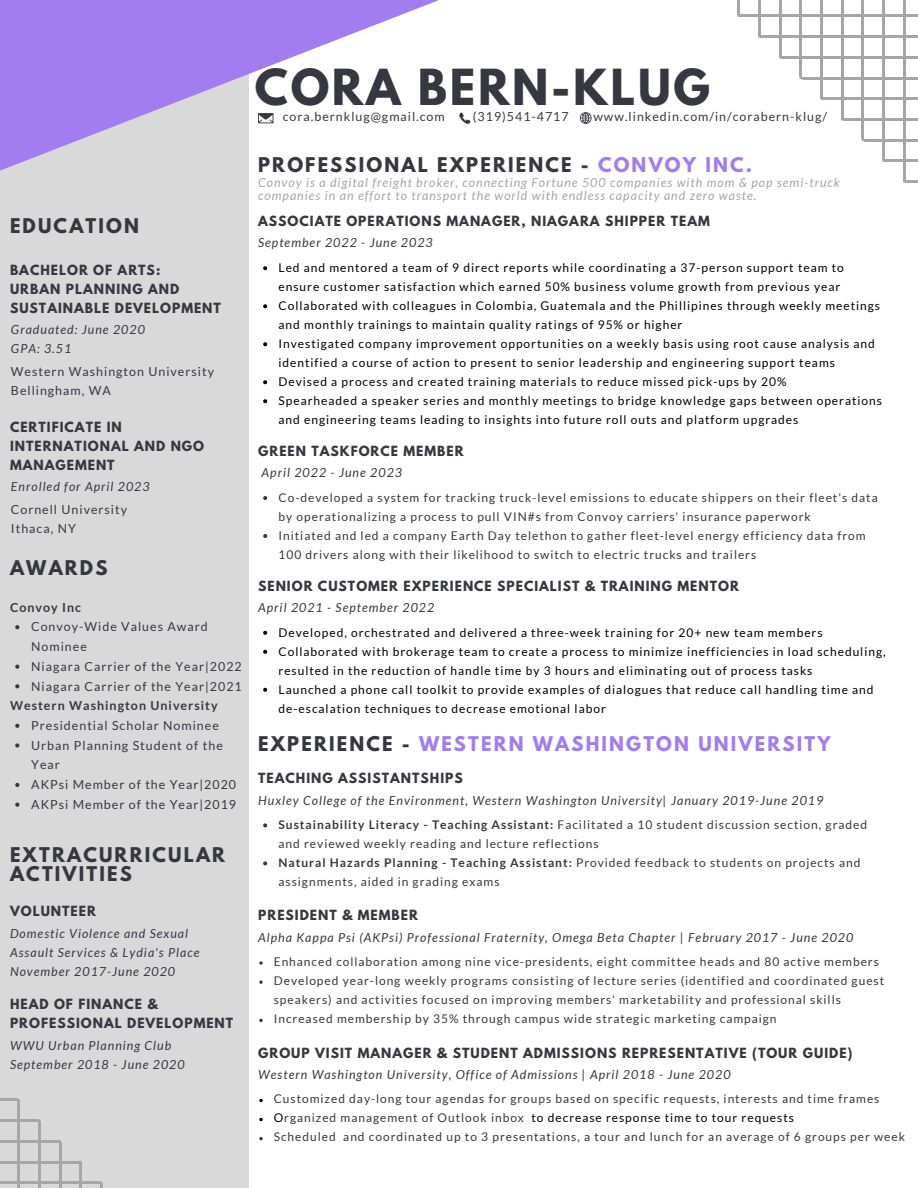
<style>
.page{position:relative;width:918px;height:1188px;background:#fff}
.page>*{position:absolute;margin:0;border:0;box-sizing:border-box;transform-origin:0 0}
.t1{font:700 44.1px "League Spartan";letter-spacing:.06em;color:#373741}
.t2{font:700 18px "League Spartan";letter-spacing:.12em;color:#373741}
.t3{font:700 18px "League Spartan";letter-spacing:.12em;color:#a37def}
.t4{font:italic 12.45px/19.2px "Lato";letter-spacing:.08em;color:#373741}
.t5{font:700 12.45px/19.2px "League Spartan";letter-spacing:.08em;color:#373741}
.t6{font:12.45px/19.6px "Lato";letter-spacing:.08em;color:#373741}
.t7{font:italic 12.45px/12.5px "Lato";letter-spacing:.08em;color:#a6a6a6}
.t8{font:700 12.45px "Lato";letter-spacing:.08em;color:#373741}
.t9{font:12px/19px "Lato";letter-spacing:.08em;color:#000}
.t10{font:12px/19px "Lato";letter-spacing:.08em;color:#373741}
.s1{color:#a37def}
.s2{color:#373741}
.s3{font-weight:700}
</style>
<div class="page">
<div style="left:0;top:0;width:249px;height:1188px;background:#d9d9d9"></div>
<svg style="left:812px;top:0;width:106px;height:183px"></svg>
<svg style="left:0;top:0;width:812px;height:171px"></svg>
<svg style="left:258px;top:113px;width:15px;height:10px"></svg>
<svg style="left:459px;top:113px;width:12px;height:11px"></svg>
<svg style="left:580px;top:112px;width:11px;height:11px"></svg>
<svg style="left:259px;top:961px;width:4px;height:4px"></svg>
<svg style="left:15px;top:625px;width:4px;height:4px"></svg>
<svg style="left:15px;top:665px;width:4px;height:4px"></svg>
<svg style="left:15px;top:684px;width:4px;height:4px"></svg>
<svg style="left:15px;top:724px;width:4px;height:4px"></svg>
<svg style="left:15px;top:743px;width:4px;height:5px"></svg>
<svg style="left:15px;top:783px;width:4px;height:4px"></svg>
<svg style="left:15px;top:803px;width:4px;height:4px"></svg>
<svg style="left:263px;top:496px;width:4px;height:4px"></svg>
<svg style="left:263px;top:534px;width:4px;height:4px"></svg>
<svg style="left:263px;top:631px;width:4px;height:4px"></svg>
<svg style="left:263px;top:650px;width:4px;height:4px"></svg>
<svg style="left:263px;top:688px;width:4px;height:4px"></svg>
<svg style="left:263px;top:266px;width:4px;height:4px"></svg>
<svg style="left:263px;top:304px;width:4px;height:4px"></svg>
<svg style="left:263px;top:342px;width:4px;height:4px"></svg>
<svg style="left:263px;top:380px;width:4px;height:4px"></svg>
<svg style="left:263px;top:399px;width:4px;height:4px"></svg>
<svg style="left:263px;top:823px;width:4px;height:4px"></svg>
<svg style="left:263px;top:861px;width:4px;height:4px"></svg>
<svg style="left:0;top:980px;width:263px;height:208px"></svg>
<svg style="left:259px;top:1099px;width:4px;height:3px"></svg>
<svg style="left:259px;top:1118px;width:4px;height:3px"></svg>
<svg style="left:259px;top:1137px;width:4px;height:3px"></svg>
<p class="t2" style="left:10px;top:217px;width:130px">EDUCATION</p>
<p class="t5" style="left:10px;top:262px;width:152px">BACHELOR OF ARTS:</p>
<p class="t5" style="left:10px;top:281px;width:212px">URBAN PLANNING AND<br>SUSTAINABLE DEVELOPMENT</p>
<p class="t4" style="left:11px;top:320px;width:135px">Graduated: June 2020</p>
<p class="t4" style="left:11px;top:339px;width:62px">GPA: 3.51</p>
<p class="t6" style="left:11px;top:361px;width:205px">Western Washington University</p>
<p class="t6" style="left:11px;top:380px;width:101px">Bellingham, WA</p>
<p class="t5" style="left:10px;top:419px;width:196px">CERTIFICATE IN<br>INTERNATIONAL AND NGO<br>MANAGEMENT</p>
<p class="t4" style="left:11px;top:477px;width:140px">Enrolled for April 2023</p>
<p class="t6" style="left:11px;top:499px;width:118px">Cornell University</p>
<p class="t6" style="left:11px;top:518px;width:66px">Ithaca, NY</p>
<p class="t2" style="left:10px;top:559px;width:99px">AWARDS</p>
<p class="t8" style="left:10px;top:599px;width:73px">Convoy Inc</p>
<p class="t6" style="left:31px;top:617px;width:178px">Convoy-Wide Values Award<br>Nominee</p>
<p class="t6" style="left:31px;top:656px;width:212px">Niagara Carrier of the Year|2022</p>
<p class="t6" style="left:31px;top:676px;width:212px">Niagara Carrier of the Year|2021</p>
<p class="t6" style="left:31px;top:715px;width:189px">Presidential Scholar Nominee</p>
<p class="t6" style="left:31px;top:735px;width:193px">Urban Planning Student of the<br>Year</p>
<p class="t6" style="left:31px;top:774px;width:206px">AKPsi Member of the Year|2020</p>
<p class="t6" style="left:31px;top:794px;width:206px">AKPsi Member of the Year|2019</p>
<p class="t8" style="left:10px;top:698px;width:209px">Western Washington University</p>
<p class="t2" style="left:10px;top:845px;width:217px">EXTRACURRICULAR</p>
<p class="t2" style="left:10px;top:865px;width:123px">ACTIVITIES</p>
<p class="t5" style="left:10px;top:903px;width:87px">VOLUNTEER</p>
<p class="t4" style="left:10px;top:923px;width:191px">Domestic Violence and Sexual<br>Assault Services &amp; Lydia's Place<br>November 2017-June 2020</p>
<p class="t5" style="left:10px;top:996px;width:225px">HEAD OF FINANCE &amp;<br>PROFESSIONAL DEVELOPMENT</p>
<p class="t4" style="left:10px;top:1035px;width:163px">WWU Urban Planning Club</p>
<p class="t4" style="left:10px;top:1054px;width:176px">September 2018 - June 2020</p>
<p class="t1" style="left:255px;top:65px;width:457px">CORA BERN-KLUG</p>
<p class="t6" style="left:283px;top:106px;width:163px">cora.bernklug@gmail.com</p>
<p class="t6" style="left:473px;top:106px;width:97px">(319)541-4717</p>
<p class="t6" style="left:593px;top:106px;width:235px">www.linkedin.com/in/corabern-klug/</p>
<p class="t2" style="left:258px;top:155px;width:495px">PROFESSIONAL EXPERIENCE - <span class="s1">CONVOY INC.</span></p>
<p class="t7" style="left:258px;top:176px;width:583px">Convoy is a digital freight broker, connecting Fortune 500 companies with mom &amp; pop semi-truck companies in an effort to transport the world with endless capacity and zero waste.</p>
<p class="t5" style="left:258px;top:213px;width:453px">ASSOCIATE OPERATIONS MANAGER, NIAGARA SHIPPER TEAM</p>
<p class="t4" style="left:258px;top:233px;width:176px">September 2022 - June 2023</p>
<p class="t9" style="left:279px;top:258px;width:567px">Led and mentored a team of 9 direct reports while coordinating a 37-person support team to ensure customer satisfaction which earned 50% business volume growth from previous year</p>
<p class="t9" style="left:279px;top:296px;width:603px">Collaborated with colleagues in Colombia, Guatemala and the Phillipines through weekly meetings and monthly trainings to maintain quality ratings of 95% or higher</p>
<p class="t9" style="left:279px;top:334px;width:598px">Investigated company improvement opportunities on a weekly basis using root cause analysis and identified a course of action to present to senior leadership and engineering support teams</p>
<p class="t9" style="left:279px;top:372px;width:509px">Devised a process and created training materials to reduce missed pick-ups by 20%</p>
<p class="t9" style="left:279px;top:391px;width:605px">Spearheaded a speaker series and monthly meetings to bridge knowledge gaps between operations and engineering teams leading to insights into future roll outs and platform upgrades</p>
<p class="t5" style="left:258px;top:443px;width:207px">GREEN TASKFORCE MEMBER</p>
<p class="t4" style="left:262px;top:463px;width:142px">April 2022 - June 2023</p>
<p class="t10" style="left:279px;top:488px;width:601px">Co-developed a system for tracking truck-level emissions to educate shippers on their fleet's data by operationalizing a process to pull VIN#s from Convoy carriers' insurance paperwork</p>
<p class="t10" style="left:279px;top:526px;width:589px">Initiated and led a company Earth Day telethon to gather fleet-level energy efficiency data from<br>100 drivers along with their likelihood to switch to electric trucks and trailers</p>
<p class="t5" style="left:258px;top:578px;width:482px">SENIOR CUSTOMER EXPERIENCE SPECIALIST &amp; TRAINING MENTOR</p>
<p class="t4" style="left:258px;top:598px;width:178px">April 2021 - September 2022</p>
<p class="t9" style="left:279px;top:623px;width:546px">Developed, orchestrated and delivered a three-week training for 20+ new team members</p>
<p class="t9" style="left:279px;top:642px;width:609px">Collaborated with brokerage team to create a process to minimize inefficiencies in load scheduling, resulted in the reduction of handle time by 3 hours and eliminating out of process tasks</p>
<p class="t9" style="left:279px;top:680px;width:597px">Launched a phone call toolkit to provide examples of dialogues that reduce call handling time and de-escalation techniques to decrease emotional labor</p>
<p class="t3" style="left:258px;top:735px;width:574px"><span class="s2">EXPERIENCE -</span> WESTERN WASHINGTON UNIVERSITY</p>
<p class="t5" style="left:258px;top:770px;width:206px">TEACHING ASSISTANTSHIPS</p>
<p class="t4" style="left:258px;top:790px;width:567px">Huxley College of the Environment, Western Washington University| January 2019-June 2019</p>
<p class="t10" style="left:279px;top:815px;width:590px"><span class="s3">Sustainability Literacy - Teaching Assistant:</span> Facilitated a 10 student discussion section, graded and reviewed weekly reading and lecture reflections</p>
<p class="t10" style="left:279px;top:853px;width:583px"><span class="s3">Natural Hazards Planning - Teaching Assistant:</span> Provided feedback to students on projects and assignments, aided in grading exams</p>
<p class="t5" style="left:258px;top:907px;width:161px">PRESIDENT &amp; MEMBER</p>
<p class="t4" style="left:258px;top:927px;width:597px">Alpha Kappa Psi (AKPsi) Professional Fraternity, Omega Beta Chapter | February 2017 - June 2020</p>
<p class="t10" style="left:274px;top:952px;width:607px">Enhanced collaboration among nine vice-presidents, eight committee heads and 80 active members</p>
<p class="t10" style="left:274px;top:971px;width:612px">Developed year-long weekly programs consisting of lecture series (identified and coordinated guest speakers) and activities focused on improving members' marketability and professional skills</p>
<p class="t10" style="left:274px;top:1009px;width:504px">Increased membership by 35% through campus wide strategic marketing campaign</p>
<p class="t5" style="left:258px;top:1045px;width:596px">GROUP VISIT MANAGER &amp; STUDENT ADMISSIONS REPRESENTATIVE (TOUR GUIDE)</p>
<p class="t4" style="left:258px;top:1065px;width:474px">Western Washington University, Office of Admissions | April 2018 - June 2020</p>
<p class="t10" style="left:274px;top:1089px;width:607px">Customized day-long tour agendas for groups based on specific requests, interests and time frames</p>
<p class="t9" style="left:274px;top:1108px;width:522px">O<span class="s2">rganized management of Outlook inbox</span> to decrease response time to tour requests</p>
<p class="t10" style="left:274px;top:1127px;width:633px">Scheduled and coordinated up to 3 presentations, a tour and lunch for an average of 6 groups per week</p>
</div>
